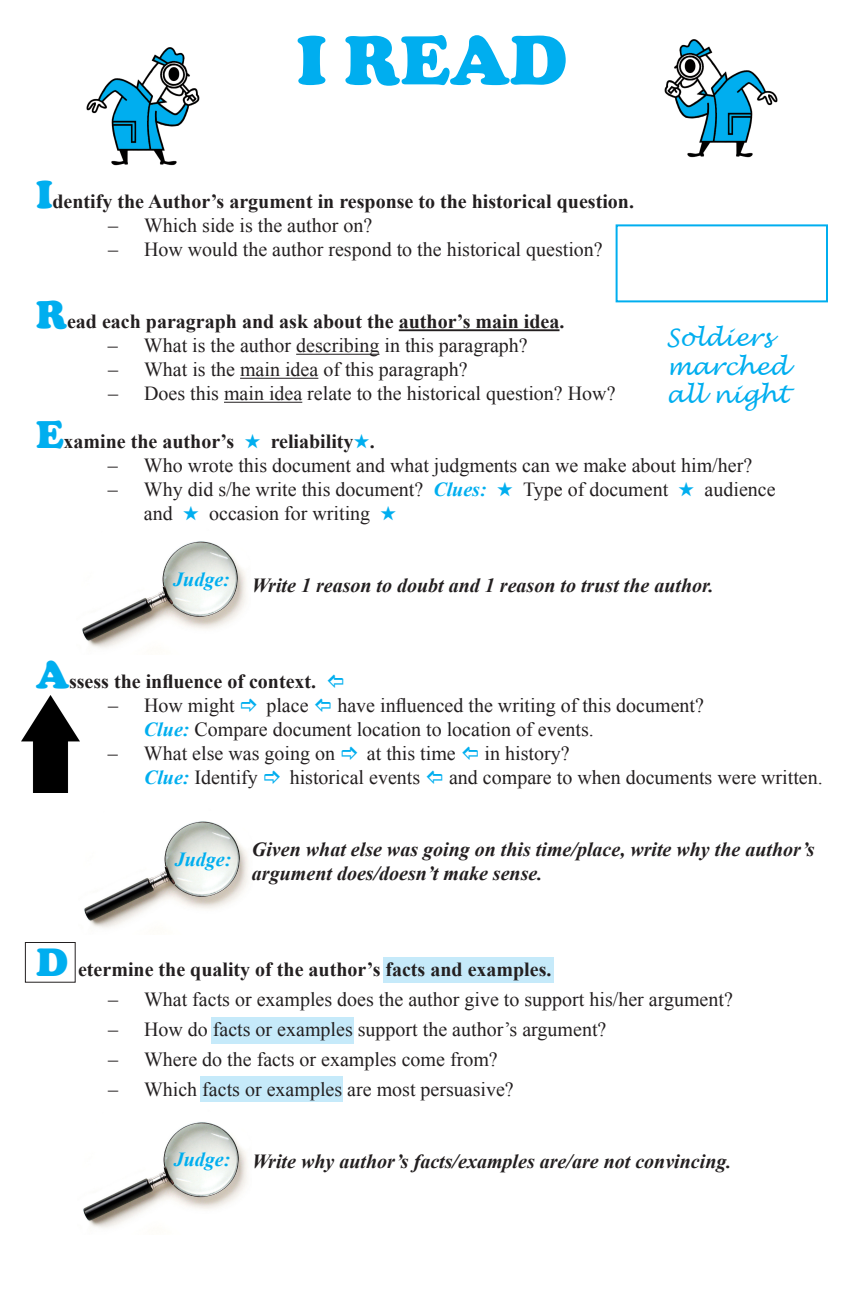
<style>
.page{position:relative;width:864px;height:1296px;background:#fff}
.page>*{position:absolute;margin:0;border:0;box-sizing:border-box;transform-origin:0 0}
.t1{font:900 72px "Cooper";color:#00aeef}
.t2{font:italic 24px/28.8px "Lucida Handwriting";color:#00aeef}
.t3{font:20px/24px "Times New Roman";color:#231f20}
.t4{font:700 20px "Times New Roman";color:#231f20}
.t5{font:italic 700 20px/24px "Times New Roman";color:#231f20}
.t6{font:italic 700 20px "Times New Roman";color:#00aeef}
.s1{font-family:"Cooper";font-weight:900;font-size:40px;color:#00aeef}
.s2{color:#00aeef}
.s3{font-weight:700;font-style:italic;color:#00aeef}
</style>
<div class="page">
<div style="left:200px;top:1076px;width:143px;height:26px;background:#c6eafa"></div>
<div style="left:212px;top:1017px;width:142px;height:26px;background:#c6eafa"></div>
<div style="left:383px;top:957px;width:171px;height:26px;background:#c6eafa"></div>
<img style="left:83px;top:1122px;width:165px;height:106px">
<img style="left:84px;top:821px;width:165px;height:107px">
<img style="left:82px;top:541px;width:165px;height:107px">
<hr style="left:399px;top:329px;width:161px;height:2px;background:#231f20">
<hr style="left:296px;top:354px;width:83px;height:1px;background:#231f20">
<hr style="left:240px;top:378px;width:78px;height:1px;background:#231f20">
<hr style="left:224px;top:402px;width:78px;height:1px;background:#231f20">
<div style="left:25px;top:942px;width:51px;height:41px;border:1px solid #231f20"></div>
<div style="left:616px;top:224px;width:212px;height:78px;border:2px solid #00aeef"></div>
<img style="left:21px;top:695px;width:58px;height:98px">
<img style="left:86px;top:47px;width:114px;height:119px">
<img style="left:664px;top:39px;width:114px;height:119px">
<h1 class="t1" style="left:297px;top:18px;width:272px">I READ</h1>
<p class="t4" style="left:36px;top:190px;width:600px"><span class="s1">I</span>dentify the Author’s argument in response to the historical question.</p>
<p class="t3" style="left:108px;top:213px;width:266px">– Which side is the author on?</p>
<p class="t3" style="left:108px;top:237px;width:496px">– How would the author respond to the historical question?</p>
<p class="t4" style="left:36px;top:310px;width:530px"><span class="s1">R</span>ead each paragraph and ask about the author’s main idea.</p>
<p class="t3" style="left:108px;top:333px;width:421px">– What is the author describing in this paragraph?</p>
<p class="t3" style="left:108px;top:357px;width:361px">– What is the main idea of this paragraph?</p>
<p class="t3" style="left:108px;top:381px;width:509px">– Does this main idea relate to the historical question? How?</p>
<p class="t4" style="left:36px;top:430px;width:340px"><span class="s1">E</span>xamine the author’s <span class="s2">★</span> reliability<span class="s2">★</span>.</p>
<p class="t3" style="left:108px;top:453px;width:646px">– Who wrote this document and what judgments can we make about him/her?</p>
<p class="t3" style="left:144px;top:477px;width:633px;text-indent:-36px">– Why did s/he write this document? <span class="s3">Clues:</span> <span class="s2">★</span> Type of document <span class="s2">★</span> audience and <span class="s2">★</span> occasion for writing <span class="s2">★</span></p>
<p class="t2" style="left:666px;top:324px;width:124px">Soldiers marched all night</p>
<p class="t6" style="left:173px;top:568px;width:58px">Judge:</p>
<p class="t5" style="left:252px;top:573px;width:463px">Write 1 reason to doubt and 1 reason to trust the author.</p>
<p class="t4" style="left:36px;top:670px;width:282px"><span class="s1">A</span>ssess the influence of context.</p>
<p class="t3" style="left:108px;top:693px;width:128px">– How might</p>
<p class="t3" style="left:266px;top:693px;width:44px">place</p>
<p class="t3" style="left:144px;top:693px;width:562px;text-indent:193px">have influenced the writing of this document?<br><span class="s3">Clue:</span> Compare document location to location of events.</p>
<p class="t3" style="left:108px;top:741px;width:229px">– What else was going on</p>
<p class="t3" style="left:367px;top:741px;width:90px">at this time</p>
<p class="t3" style="left:485px;top:741px;width:86px">in history?</p>
<p class="t3" style="left:144px;top:765px;width:115px"><span class="s3">Clue:</span> Identify</p>
<p class="t3" style="left:290px;top:765px;width:132px">historical events</p>
<p class="t3" style="left:449px;top:765px;width:375px">and compare to when documents were written.</p>
<p class="t6" style="left:175px;top:848px;width:58px">Judge:</p>
<p class="t5" style="left:252px;top:837px;width:564px">Given what else was going on this time/place, write why the author’s argument does/doesn’t make sense.</p>
<p class="t4" style="left:36px;top:958px;width:517px"><span class="s1">D</span> etermine the quality of the author’s facts and examples.</p>
<p class="t3" style="left:108px;top:987px;width:626px">– What facts or examples does the author give to support his/her argument?</p>
<p class="t3" style="left:108px;top:1017px;width:500px">– How do facts or examples support the author’s argument?</p>
<p class="t3" style="left:108px;top:1047px;width:391px">– Where do the facts or examples come from?</p>
<p class="t3" style="left:108px;top:1077px;width:407px">– Which facts or examples are most persuasive?</p>
<p class="t6" style="left:174px;top:1148px;width:58px">Judge:</p>
<p class="t5" style="left:252px;top:1149px;width:481px">Write why author’s facts/examples are/are not convincing.</p>
</div>
